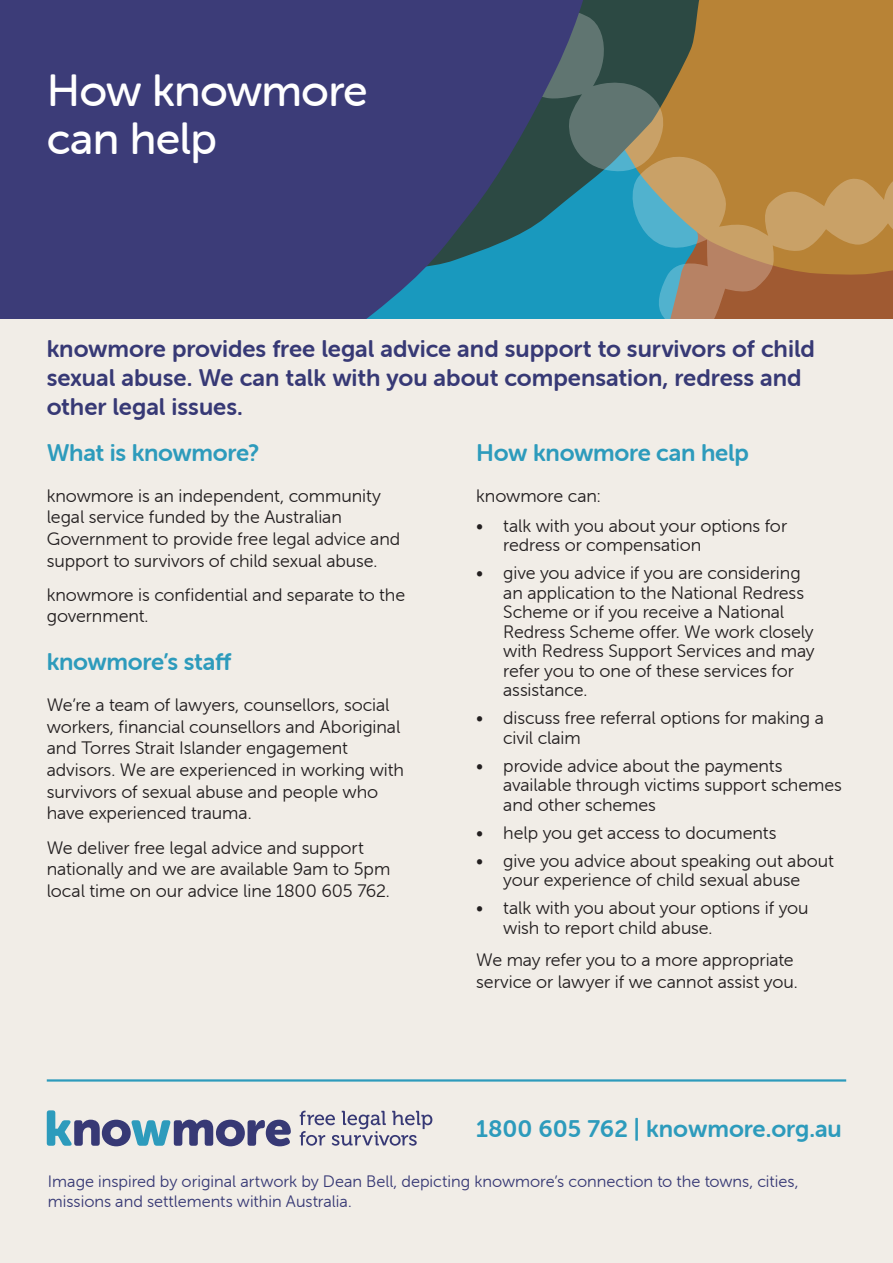
<style>
.page{position:relative;width:893px;height:1263px;background:#f1ede7}
.page>*{position:absolute;margin:0;border:0;box-sizing:border-box;transform-origin:0 0}
.t1{font:45px/48px "Museo Sans Rounded 500";letter-spacing:-.015em;color:#fff}
.Intro_text{font:24px/28.8px "Museo Sans Rounded 700";color:#373975}
.Footer_tagline{font:24px "Museo Sans Rounded 700";letter-spacing:-.01em;color:#2d9bbc}
.Bullet{font:18px/21.6px "Museo Sans Rounded 300";letter-spacing:-.005em;color:#231f20}
.Footer_text{font:16.5px/19.8px "Museo Sans Rounded 300";color:#373975}
</style>
<div class="page">
<svg style="left:592px;top:3px;width:36px;height:174px;background:#496765"></svg>
<svg style="left:628px;top:0;width:265px;height:319px;background:#a2824d"></svg>
<svg style="left:0;top:0;width:592px;height:319px;background:#38457a"></svg>
<hr style="left:47px;top:1079px;width:799px;height:2px;background:#2d9bbc">
<svg style="left:47px;top:1110px;width:244px;height:36px"></svg>
<svg style="left:300px;top:1111px;width:132px;height:35px"></svg>
<h1 class="t1" style="left:47px;top:67px;width:323px">How knowmore can help</h1>
<p class="Intro_text" style="left:47px;top:334px;width:770px">knowmore provides free legal advice and support to survivors of child sexual abuse. We can talk with you about compensation, redress and other legal issues.</p>
<h2 class="Footer_tagline" style="left:47px;top:439px;width:214px">What is knowmore?</h2>
<p class="Bullet" style="left:47px;top:485px;width:355px">knowmore is an independent, community legal service funded by the Australian Government to provide free legal advice and support to survivors of child sexual abuse.</p>
<p class="Bullet" style="left:47px;top:584px;width:360px">knowmore is confidential and separate to the government.</p>
<h2 class="Footer_tagline" style="left:47px;top:649px;width:186px">knowmore’s staff</h2>
<p class="Bullet" style="left:47px;top:694px;width:359px">We’re a team of lawyers, counsellors, social workers, financial counsellors and Aboriginal and Torres Strait Islander engagement advisors. We are experienced in working with survivors of sexual abuse and people who have experienced trauma.</p>
<p class="Bullet" style="left:47px;top:837px;width:345px">We deliver free legal advice and support nationally and we are available 9am to 5pm local time on our advice line 1800 605 762.</p>
<h2 class="Footer_tagline" style="left:476px;top:439px;width:274px">How knowmore can help</h2>
<p class="Bullet" style="left:476px;top:485px;width:126px">knowmore can:</p>
<p class="Bullet" style="left:503px;top:516px;width:285px;line-height:19.5px;text-indent:-27px">• talk with you about your options for redress or compensation</p>
<p class="Bullet" style="left:503px;top:564px;width:313px;line-height:19.5px;text-indent:-27px">• give you advice if you are considering an application to the National Redress Scheme or if you receive a National Redress Scheme offer. We work closely with Redress Support Services and may refer you to one of these services for assistance.</p>
<p class="Bullet" style="left:503px;top:709px;width:322px;line-height:19.5px;text-indent:-27px">• discuss free referral options for making a civil claim</p>
<p class="Bullet" style="left:503px;top:756px;width:340px;line-height:19.5px;text-indent:-27px">• provide advice about the payments available through victims support schemes and other schemes</p>
<p class="Bullet" style="left:476px;top:822px;width:302px">• help you get access to documents</p>
<p class="Bullet" style="left:476px;top:851px;width:359px;line-height:19.5px;text-align:center">• give you advice about speaking out about your experience of child sexual abuse</p>
<p class="Bullet" style="left:503px;top:899px;width:307px;line-height:19.5px;text-indent:-27px">• talk with you about your options if you wish to report child abuse.</p>
<p class="Bullet" style="left:476px;top:949px;width:323px">We may refer you to a more appropriate service or lawyer if we cannot assist you.</p>
<p class="Footer_tagline" style="left:476px;top:1116px;width:367px">1800 605 762 | knowmore.org.au</p>
<p class="Footer_text" style="left:48px;top:1172px;width:752px">Image inspired by original artwork by Dean Bell, depicting knowmore’s connection to the towns, cities, missions and settlements within Australia.</p>
</div>
